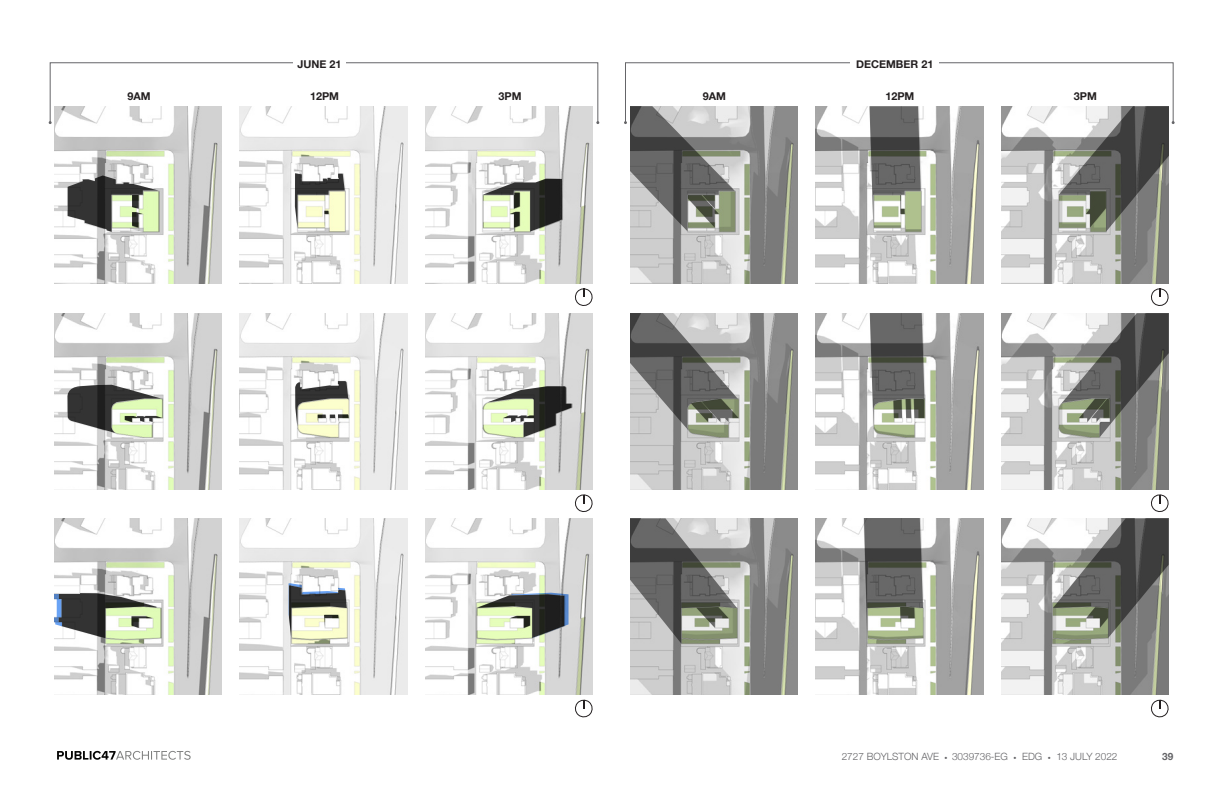
<style>
.page{position:relative;width:1224px;height:792px;background:#fff}
.page>*{position:absolute;margin:0;border:0;box-sizing:border-box;transform-origin:0 0}
.t1{font:700 10.8px "Helvetica Neue";color:#231f20}
.t2{font:300 10px "Helvetica Neue";color:#636366}
.t3{font:700 10px "Helvetica Neue";color:#636366}
.s1{font-size:6px}
</style>
<div class="page">
<svg style="left:57px;top:751px;width:134px;height:9px"></svg>
<div style="left:50px;top:62px;width:548px;height:61px;border:1px solid #656568"></div>
<div style="left:293px;top:53px;width:53px;height:18px;background:#fff"></div>
<div style="left:625px;top:62px;width:549px;height:61px;border:1px solid #656568"></div>
<div style="left:851px;top:53px;width:88px;height:18px;background:#fff"></div>
<svg style="left:575px;top:494px;width:18px;height:18px"></svg>
<svg style="left:575px;top:288px;width:18px;height:18px"></svg>
<svg style="left:1151px;top:288px;width:18px;height:18px"></svg>
<svg style="left:575px;top:699px;width:18px;height:19px"></svg>
<svg style="left:1151px;top:699px;width:18px;height:19px"></svg>
<img style="left:54px;top:106px;width:168px;height:177px">
<img style="left:240px;top:106px;width:168px;height:177px">
<img style="left:425px;top:106px;width:168px;height:177px">
<img style="left:630px;top:106px;width:168px;height:177px">
<img style="left:816px;top:106px;width:168px;height:177px">
<img style="left:1001px;top:106px;width:168px;height:177px">
<img style="left:54px;top:313px;width:168px;height:177px">
<img style="left:240px;top:313px;width:168px;height:177px">
<img style="left:425px;top:313px;width:168px;height:177px">
<img style="left:630px;top:313px;width:168px;height:177px">
<img style="left:816px;top:313px;width:168px;height:177px">
<img style="left:1001px;top:313px;width:168px;height:177px">
<img style="left:54px;top:518px;width:168px;height:177px">
<img style="left:240px;top:518px;width:168px;height:177px">
<img style="left:425px;top:518px;width:168px;height:177px">
<img style="left:630px;top:518px;width:168px;height:177px">
<img style="left:816px;top:518px;width:168px;height:177px">
<img style="left:1001px;top:518px;width:168px;height:177px">
<svg style="left:68px;top:175px;width:91px;height:57px"></svg>
<svg style="left:295px;top:173px;width:50px;height:55px"></svg>
<svg style="left:483px;top:179px;width:79px;height:53px;background:#8c9181"></svg>
<svg style="left:67px;top:385px;width:95px;height:48px"></svg>
<svg style="left:295px;top:381px;width:54px;height:46px"></svg>
<svg style="left:488px;top:386px;width:83px;height:51px;background:#979c8c"></svg>
<svg style="left:630px;top:313px;width:108px;height:117px;background:#8b8c89"></svg>
<svg style="left:870px;top:313px;width:54px;height:114px;background:#737570"></svg>
<svg style="left:1060px;top:313px;width:109px;height:124px;background:#838580"></svg>
<svg style="left:864px;top:518px;width:59px;height:120px;background:#757970"></svg>
<svg style="left:1053px;top:494px;width:116px;height:144px"></svg>
<svg style="left:869px;top:106px;width:52px;height:122px;background:#80837a"></svg>
<svg style="left:1059px;top:106px;width:116px;height:126px"></svg>
<svg style="left:624px;top:106px;width:111px;height:125px;background:#91928f"></svg>
<svg style="left:630px;top:518px;width:107px;height:126px;background:#8a8b87"></svg>
<svg style="left:54px;top:593px;width:102px;height:45px"></svg>
<svg style="left:477px;top:593px;width:92px;height:45px;background:#8d9687"></svg>
<svg style="left:289px;top:583px;width:58px;height:55px"></svg>
<p class="t1" style="left:297px;top:57px;width:45px">JUNE 21</p>
<p class="t1" style="left:856px;top:57px;width:79px">DECEMBER 21</p>
<p class="t1" style="left:128px;top:89px;width:25px">9AM</p>
<p class="t1" style="left:310px;top:89px;width:30px">12PM</p>
<p class="t1" style="left:499px;top:89px;width:24px">3PM</p>
<p class="t1" style="left:703px;top:89px;width:25px">9AM</p>
<p class="t1" style="left:885px;top:89px;width:30px">12PM</p>
<p class="t1" style="left:1074px;top:89px;width:24px">3PM</p>
<p class="t2" style="left:842px;top:751px;width:277px">2727 BOYLSTON AVE <span class="s1">•</span> 3039736-EG <span class="s1">•</span> EDG <span class="s1">•</span> 13 JULY 2022</p>
<p class="t3" style="left:1162px;top:750px;width:13px">39</p>
</div>
